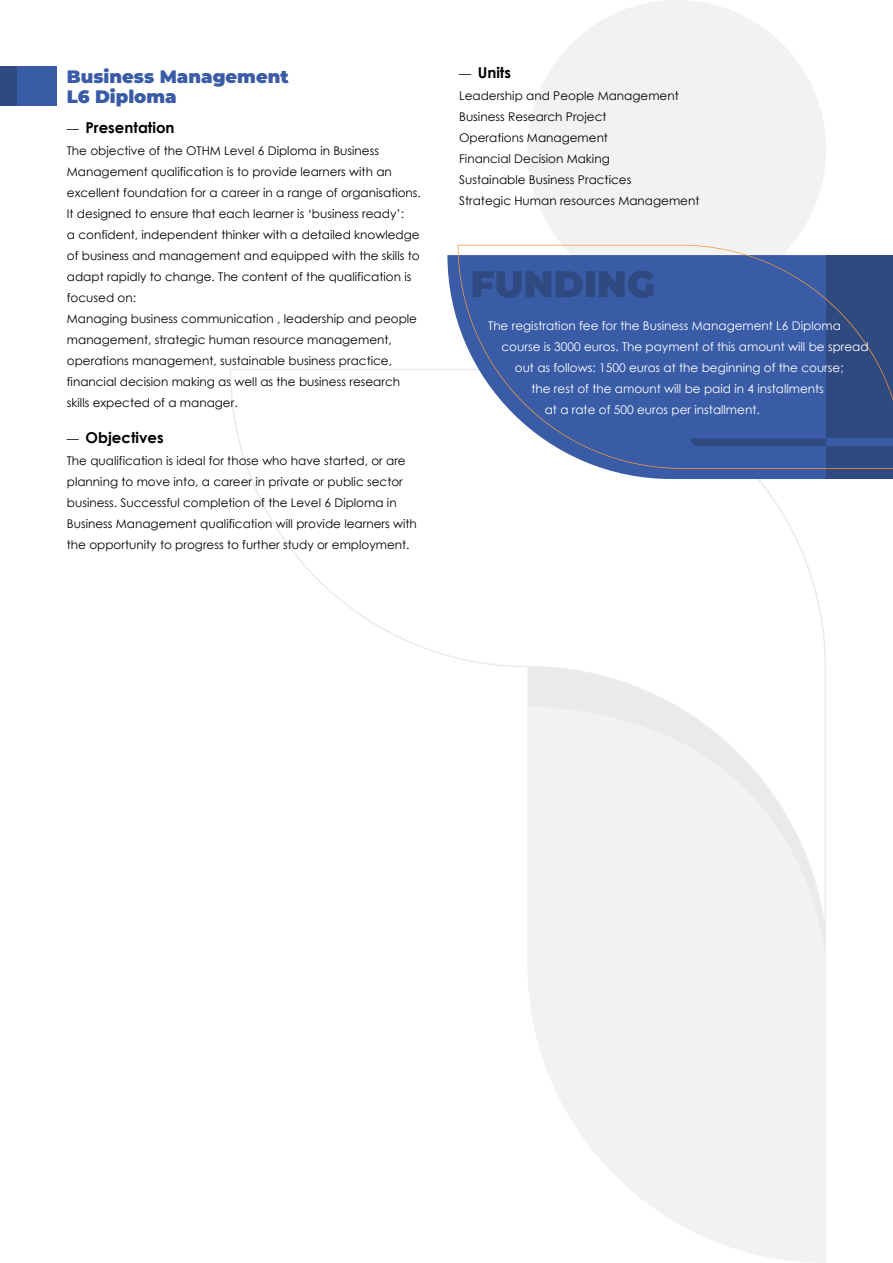
<style>
.page{position:relative;width:893px;height:1263px;background:#fff}
.page>*{position:absolute;margin:0;border:0;box-sizing:border-box;transform-origin:0 0}
.t1{font:900 18px "Montserrat";color:#3a5ca7}
.t2{font:700 15px "Century Gothic";color:#000}
.t3{font:12px/21px "Century Gothic";color:#000}
.t4{font:12px "Century Gothic";color:#fff}
.s1{font-weight:400;font-size:12px}
</style>
<div class="page">
<svg style="left:528px;top:966px;width:298px;height:297px;fill:#f2f2f2"></svg>
<svg style="left:527px;top:667px;width:299px;height:299px;fill:#f2f2f2"></svg>
<div style="left:527px;top:0;width:299px;height:299px;background:#f2f2f2;border-radius:50%"></div>
<div style="left:0;top:67px;width:56px;height:39px;background:#3a5ca7"></div>
<div style="left:0;top:67px;width:17px;height:39px;background:#2f4981"></div>
<svg style="left:447px;top:255px;width:379px;height:224px"></svg>
<div style="left:826px;top:255px;width:67px;height:224px;background:#2f4981"></div>
<svg style="left:458px;top:245px;width:435px;height:224px;fill:#3a5ca7"></svg>
<div style="left:826px;top:439px;width:67px;height:7px;background:#3a5ca7"></div>
<svg style="left:690px;top:439px;width:136px;height:7px"></svg>
<svg style="left:473px;top:271px;width:110px;height:27px"></svg>
<div style="left:586px;top:271px;width:9px;height:26px;background:#2f4981"></div>
<svg style="left:599px;top:271px;width:55px;height:27px"></svg>
<h1 class="t1" style="left:67px;top:65px;width:223px">Business Management</h1>
<p class="t2" style="left:459px;top:61px;width:53px"><span class="s1">—</span> Units</p>
<h1 class="t1" style="left:67px;top:84px;width:111px">L6 Diploma</h1>
<p class="t3" style="left:459px;top:85px;width:242px">Leadership and People Management<br>Business Research Project<br>Operations Management<br>Financial Decision Making<br>Sustainable Business Practices<br>Strategic Human resources Management</p>
<p class="t2" style="left:67px;top:116px;width:109px"><span class="s1">—</span> Presentation</p>
<p class="t3" style="left:67px;top:140px;width:356px">The objective of the OTHM Level 6 Diploma in Business Management qualification is to provide learners with an excellent foundation for a career in a range of organisations.<br>It designed to ensure that each learner is ‘business ready’:<br>a confident, independent thinker with a detailed knowledge of business and management and equipped with the skills to adapt rapidly to change. The content of the qualification is focused on:<br>Managing business communication , leadership and people management, strategic human resource management, operations management, sustainable business practice, financial decision making as well as the business research skills expected of a manager.</p>
<p class="t4" style="left:488px;top:317px;width:354px">The registration fee for the Business Management L6 Diploma</p>
<p class="t4" style="left:501px;top:338px;width:369px">course is 3000 euros. The payment of this amount will be spread</p>
<p class="t4" style="left:515px;top:359px;width:330px">out as follows: 1500 euros at the beginning of the course;</p>
<p class="t4" style="left:531px;top:380px;width:294px">the rest of the amount will be paid in 4 installments</p>
<p class="t4" style="left:545px;top:401px;width:217px">at a rate of 500 euros per installment.</p>
<p class="t2" style="left:67px;top:427px;width:98px"><span class="s1">—</span> Objectives</p>
<p class="t3" style="left:67px;top:450px;width:351px">The qualification is ideal for those who have started, or are planning to move into, a career in private or public sector business. Successful completion of the Level 6 Diploma in Business Management qualification will provide learners with the opportunity to progress to further study or employment.</p>
</div>
